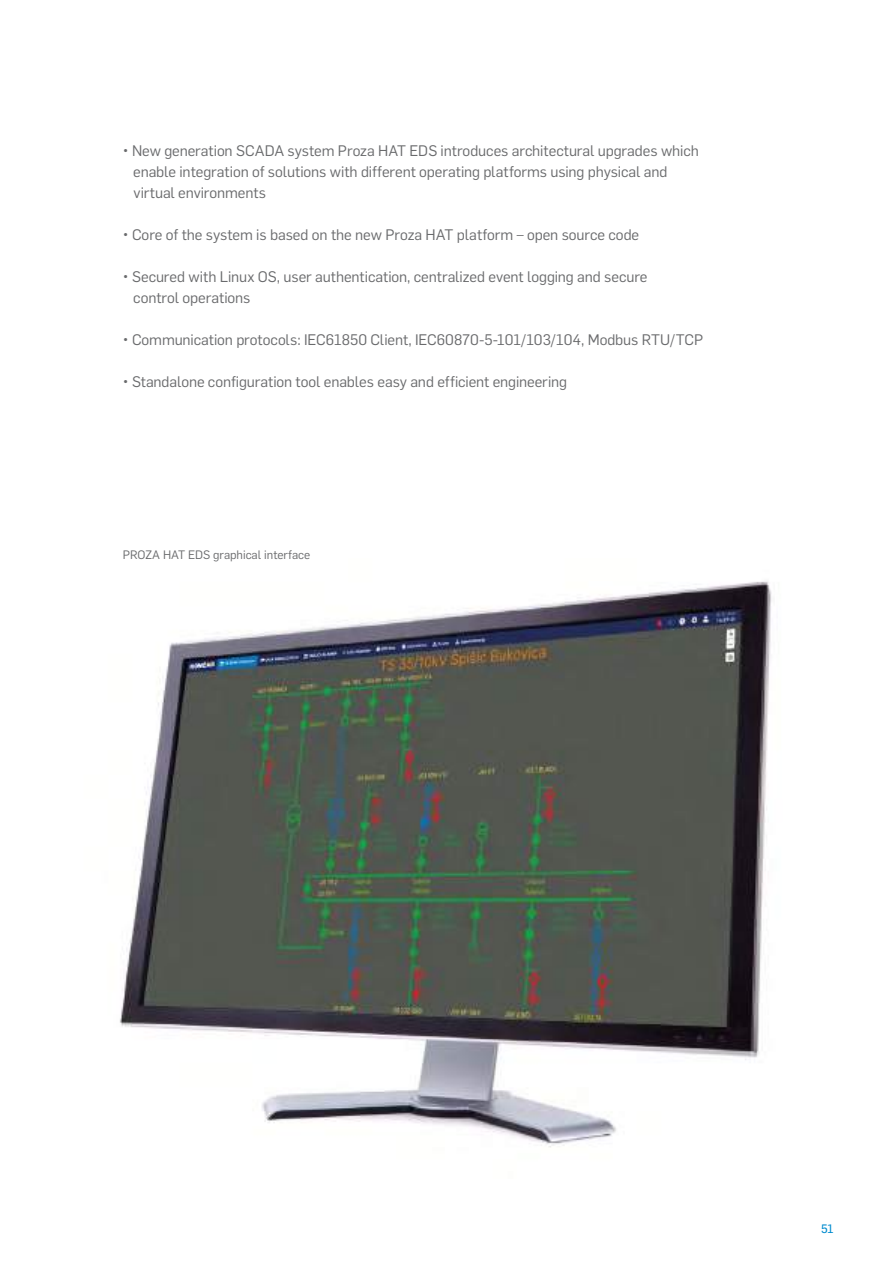
<style>
.page{position:relative;width:893px;height:1263px;background:#fff}
.page>*{position:absolute;margin:0;border:0;box-sizing:border-box;transform-origin:0 0}
.t1{font:15px/21px "Flama";letter-spacing:-.005em;color:#696a6c}
.t2{font:12px "Flama";color:#696a6c}
.t3{font:12px "Flama Basic";color:#008bce}
</style>
<div class="page">
<img style="left:120px;top:581px;width:652px;height:567px">
<p class="t1" style="left:133px;top:140px;width:567px;text-indent:-10px">• New generation SCADA system Proza HAT EDS introduces architectural upgrades which enable integration of solutions with different operating platforms using physical and virtual environments</p>
<p class="t1" style="left:123px;top:224px;width:518px">• Core of the system is based on the new Proza HAT platform – open source code</p>
<p class="t1" style="left:133px;top:266px;width:516px;text-indent:-10px">• Secured with Linux OS, user authentication, centralized event logging and secure control operations</p>
<p class="t1" style="left:123px;top:329px;width:582px">• Communication protocols: IEC61850 Client, IEC60870-5-101/103/104, Modbus RTU/TCP</p>
<p class="t1" style="left:123px;top:371px;width:446px">• Standalone configuration tool enables easy and efficient engineering</p>
<p class="t2" style="left:123px;top:546px;width:189px">PROZA HAT EDS graphical interface</p>
<p class="t3" style="left:821px;top:1220px;width:14px">51</p>
</div>
